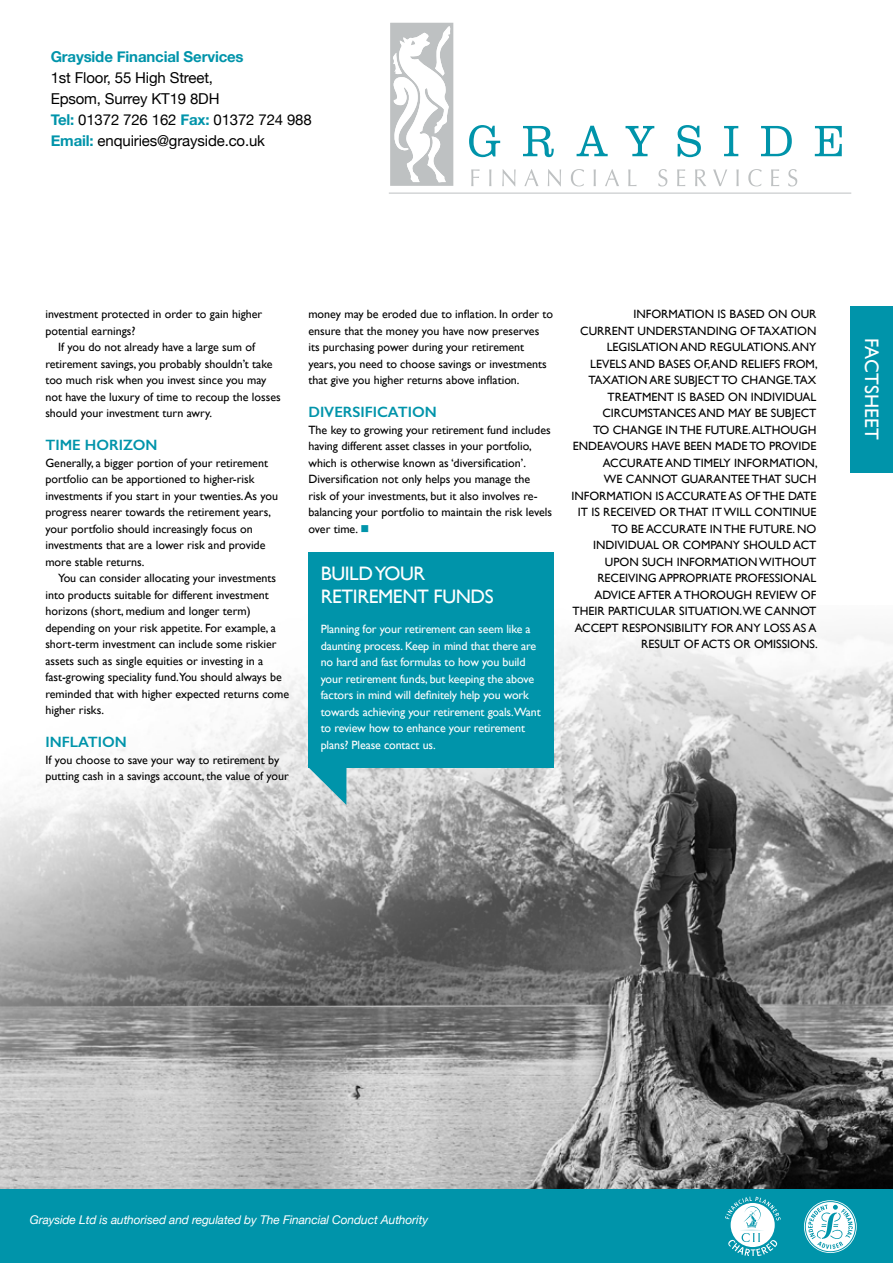
<style>
.page{position:relative;width:893px;height:1263px;background:#fff}
.page>*{position:absolute;margin:0;border:0;box-sizing:border-box;transform-origin:0 0}
.t1{font:19.5px/22.5px "Gill Sans";letter-spacing:-.02em;color:#fff}
.t2{font:19.5px "Gill Sans";letter-spacing:.01em;color:#fff}
.t3{font:15px/21px "Helvetica Neue";letter-spacing:-.01em;color:#000}
.t4{font:600 15px "Gill Sans";color:#0094aa}
.t5{font:700 15px "Helvetica Neue";letter-spacing:-.01em;color:#0094aa}
.t6{font:12px/16.5px "Gill Sans";color:#000}
.t7{font:12px/16.5px "Gill Sans";letter-spacing:-.01em;color:#fff}
.t8{font:italic 12px "Helvetica Neue";letter-spacing:-.01em;color:#fff}
.s1{font-weight:700;color:#0094aa}
.s2{color:#0094aa}
</style>
<div class="page">
<img style="left:0;top:606px;width:893px;height:583px">
<svg style="left:308px;top:768px;width:38px;height:37px"></svg>
<div style="left:308px;top:552px;width:245px;height:216px;background:#0094aa"></div>
<div style="left:850px;top:306px;width:43px;height:166px;background:#0094aa"></div>
<div style="left:0;top:1189px;width:893px;height:74px;background:#0094aa"></div>
<svg style="left:469px;top:125px;width:31px;height:32px"></svg>
<svg style="left:523px;top:126px;width:31px;height:31px"></svg>
<svg style="left:577px;top:126px;width:31px;height:30px"></svg>
<svg style="left:625px;top:126px;width:29px;height:30px"></svg>
<svg style="left:678px;top:125px;width:23px;height:32px"></svg>
<svg style="left:724px;top:126px;width:14px;height:30px"></svg>
<svg style="left:761px;top:126px;width:31px;height:30px"></svg>
<svg style="left:815px;top:126px;width:27px;height:30px"></svg>
<svg style="left:471px;top:169px;width:9px;height:17px"></svg>
<svg style="left:489px;top:169px;width:2px;height:17px"></svg>
<svg style="left:502px;top:169px;width:14px;height:17px"></svg>
<svg style="left:524px;top:169px;width:15px;height:17px"></svg>
<svg style="left:548px;top:169px;width:13px;height:17px"></svg>
<svg style="left:571px;top:169px;width:13px;height:17px"></svg>
<svg style="left:594px;top:169px;width:2px;height:17px"></svg>
<svg style="left:605px;top:169px;width:14px;height:17px"></svg>
<svg style="left:628px;top:169px;width:9px;height:17px"></svg>
<svg style="left:658px;top:169px;width:9px;height:17px"></svg>
<svg style="left:677px;top:169px;width:8px;height:17px"></svg>
<svg style="left:695px;top:169px;width:11px;height:17px"></svg>
<svg style="left:713px;top:169px;width:14px;height:17px"></svg>
<svg style="left:736px;top:169px;width:3px;height:17px"></svg>
<svg style="left:748px;top:169px;width:14px;height:17px"></svg>
<svg style="left:771px;top:169px;width:8px;height:17px"></svg>
<svg style="left:788px;top:169px;width:9px;height:17px"></svg>
<hr style="left:389px;top:193px;width:462px;height:1px;background:#bec1c2">
<svg style="left:390px;top:23px;width:63px;height:163px"></svg>
<svg style="left:804px;top:1200px;width:53px;height:53px"></svg>
<svg style="left:725px;top:1197px;width:56px;height:59px"></svg>
<p class="t5" style="left:51px;top:47px;width:195px">Grayside Financial Services</p>
<p class="t3" style="left:51px;top:67px;width:263px">1st Floor, 55 High Street,<br>Epsom, Surrey KT19 8DH<br><span class="s1">Tel:</span> 01372 726 162 <span class="s1">Fax:</span> 01372 724 988<br><span class="s1">Email:</span> enquiries@grayside.co.uk</p>
<p class="t6" style="left:45px;top:306px;width:218px">investment protected in order to gain higher potential earnings?</p>
<p class="t6" style="left:45px;top:339px;width:237px;text-indent:13px">If you do not already have a large sum of retirement savings, you probably shouldn’t take too much risk when you invest since you may not have the luxury of time to recoup the losses should your investment turn awry.</p>
<p class="t4" style="left:45px;top:436px;width:114px">TIME HORIZON</p>
<p class="t6" style="left:45px;top:454px;width:234px">Generally, a bigger portion of your retirement portfolio can be apportioned to higher-risk investments if you start in your twenties. As you progress nearer towards the retirement years, your portfolio should increasingly focus on investments that are a lower risk and provide more stable returns.</p>
<p class="t6" style="left:45px;top:570px;width:245px;text-indent:13px">You can consider allocating your investments into products suitable for different investment horizons (short, medium and longer term) depending on your risk appetite. For example, a short-term investment can include some riskier assets such as single equities or investing in a fast-growing speciality fund.You should always be reminded that with higher expected returns come higher risks.</p>
<p class="t4" style="left:45px;top:733px;width:83px">INFLATION</p>
<p class="t6" style="left:45px;top:751px;width:245px">If you choose to save your way to retirement by putting cash in a savings account, the value of your</p>
<p class="t6" style="left:308px;top:306px;width:246px">money may be eroded due to inflation. In order to ensure that the money you have now preserves its purchasing power during your retirement years, you need to choose savings or investments that give you higher returns above inflation.</p>
<p class="t4" style="left:308px;top:403px;width:130px">DIVERSIFICATION</p>
<p class="t6" style="left:308px;top:421px;width:245px">The key to growing your retirement fund includes having different asset classes in your portfolio, which is otherwise known as ‘diversification’.<br>Diversification not only helps you manage the<br>risk of your investments, but it also involves re&shy;balancing your portfolio to maintain the risk levels over time. <span class="s2">■</span></p>
<h1 class="t1" style="left:321px;top:562px;width:175px">BUILD YOUR<br>RETIREMENT FUNDS</h1>
<p class="t7" style="left:321px;top:621px;width:221px">Planning for your retirement can seem like a daunting process. Keep in mind that there are no hard and fast formulas to how you build your retirement funds, but keeping the above factors in mind will definitely help you work towards achieving your retirement goals.Want to review how to enhance your retirement plans? Please contact us.</p>
<p class="t6" style="left:571px;top:306px;width:248px;text-align:right">INFORMATION IS BASED ON OUR<br>CURRENT UNDERSTANDING OF TAXATION LEGISLATION AND REGULATIONS. ANY LEVELS AND BASES OF, AND RELIEFS FROM, TAXATION ARE SUBJECT TO CHANGE.TAX TREATMENT IS BASED ON INDIVIDUAL CIRCUMSTANCES AND MAY BE SUBJECT<br>TO CHANGE IN THE FUTURE. ALTHOUGH ENDEAVOURS HAVE BEEN MADE TO PROVIDE ACCURATE AND TIMELY INFORMATION,<br>WE CANNOT GUARANTEE THAT SUCH INFORMATION IS ACCURATE AS OF THE DATE IT IS RECEIVED OR THAT IT WILL CONTINUE TO BE ACCURATE IN THE FUTURE. NO INDIVIDUAL OR COMPANY SHOULD ACT UPON SUCH INFORMATION WITHOUT RECEIVING APPROPRIATE PROFESSIONAL ADVICE AFTER A THOROUGH REVIEW OF THEIR PARTICULAR SITUATION.WE CANNOT ACCEPT RESPONSIBILITY FOR ANY LOSS AS A RESULT OF ACTS OR OMISSIONS.</p>
<h1 class="t2" style="left:883px;top:338px;width:104px;rotate:90deg">FACTSHEET</h1>
<p class="t8" style="left:30px;top:1212px;width:400px">Grayside Ltd is authorised and regulated by The Financial Conduct Authority</p>
</div>
